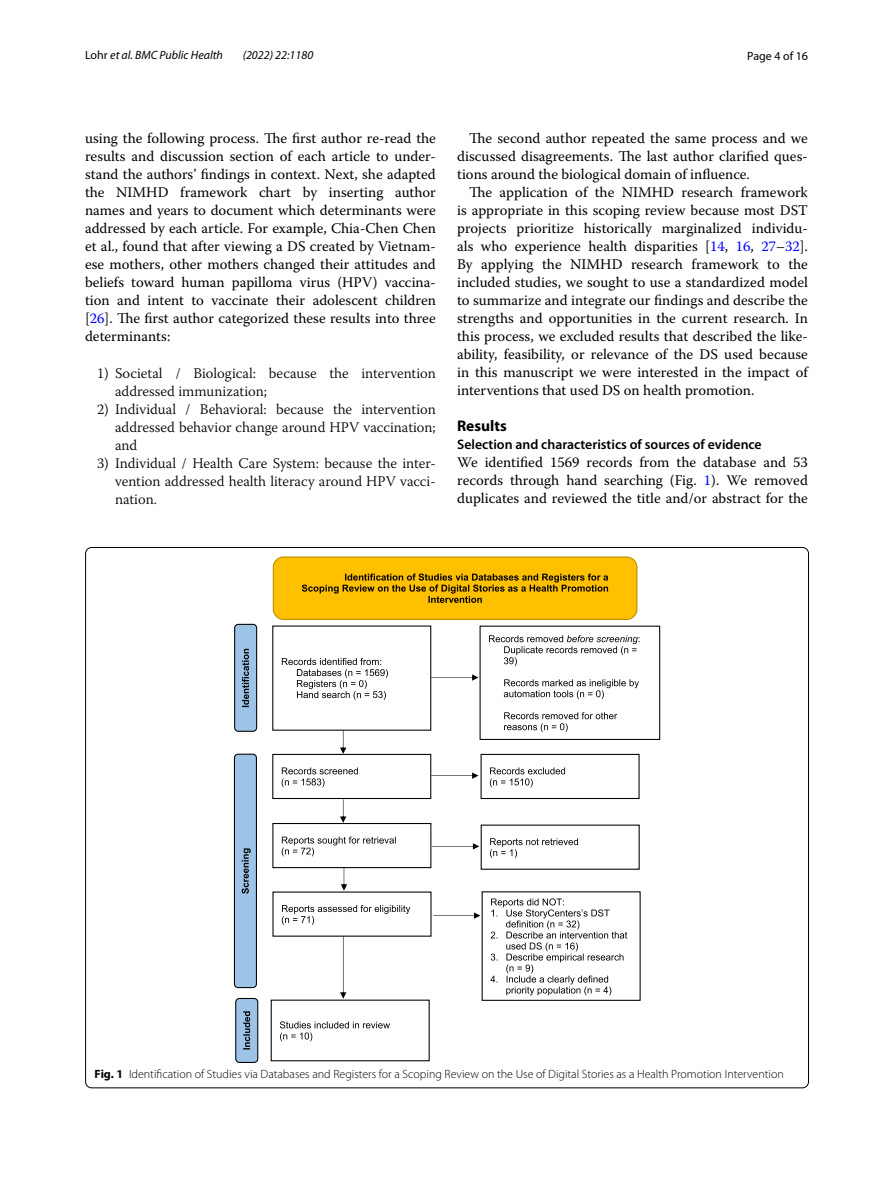
<style>
.page{position:relative;width:893px;height:1187px;background:#fff}
.page>*{position:absolute;margin:0;border:0;box-sizing:border-box;transform-origin:0 0}
.t1{font:700 15.45px "Myriad Pro";color:#000}
.t2{font:14.7px/18px "Warnock Pro";color:#000;text-align:justify}
.t3{font:300 14.7px/18px "Warnock Pro";color:#000;text-align:justify}
.t4{font:600 13.8px "Myriad Pro";color:#000}
.t5{font:300 12px "Myriad Pro";color:#000}
.t6{font:italic 12px "Myriad Pro";color:#000}
.t7{font:12px "Myriad Pro";color:#000}
.s1{font-style:normal}
.s2{color:#00f}
.s3{font-weight:700}
</style>
<div class="page">
<svg style="left:282px;top:658px;width:106px;height:42px"></svg>
<div style="left:480px;top:625px;width:180px;height:115px;border:1px solid #000"></div>
<svg style="left:489px;top:635px;width:151px;height:31px"></svg>
<svg style="left:504px;top:679px;width:135px;height:20px"></svg>
<svg style="left:504px;top:712px;width:113px;height:20px"></svg>
<div style="left:272px;top:753px;width:159px;height:46px;border:1px solid #000"></div>
<svg style="left:282px;top:767px;width:76px;height:20px"></svg>
<div style="left:481px;top:753px;width:159px;height:46px;border:1px solid #000"></div>
<svg style="left:490px;top:767px;width:75px;height:20px"></svg>
<div style="left:272px;top:823px;width:159px;height:45px;border:1px solid #000"></div>
<svg style="left:282px;top:836px;width:114px;height:20px"></svg>
<svg style="left:490px;top:838px;width:88px;height:20px"></svg>
<svg style="left:282px;top:905px;width:128px;height:19px"></svg>
<svg style="left:490px;top:898px;width:137px;height:97px"></svg>
<svg style="left:280px;top:1021px;width:110px;height:20px"></svg>
<svg style="left:431px;top:674px;width:47px;height:6px"></svg>
<svg style="left:431px;top:772px;width:47px;height:6px"></svg>
<svg style="left:432px;top:843px;width:47px;height:6px"></svg>
<svg style="left:433px;top:912px;width:47px;height:6px"></svg>
<div style="left:273px;top:557px;width:364px;height:62px;background:#ffc000;border-radius:10px"></div>
<div style="left:273px;top:556px;width:364px;height:64px;border:1px solid #bc8c00;border-radius:10px"></div>
<svg style="left:302px;top:573px;width:306px;height:30px"></svg>
<div style="left:235px;top:624px;width:22px;height:107px;background:#9dc3e6;border-radius:4px"></div>
<div style="left:234px;top:623px;width:23px;height:108px;border:1px solid #000;border-radius:4px"></div>
<svg style="left:242px;top:648px;width:7px;height:59px"></svg>
<div style="left:234px;top:754px;width:22px;height:233px;background:#9dc3e6;border-radius:4px"></div>
<div style="left:234px;top:753px;width:23px;height:235px;border:1px solid #000;border-radius:4px"></div>
<svg style="left:242px;top:848px;width:9px;height:45px"></svg>
<div style="left:236px;top:998px;width:22px;height:64px;background:#9dc3e6;border-radius:4px"></div>
<div style="left:235px;top:997px;width:23px;height:65px;border:1px solid #000;border-radius:4px"></div>
<svg style="left:243px;top:1011px;width:7px;height:38px"></svg>
<svg style="left:340px;top:730px;width:6px;height:23px"></svg>
<svg style="left:340px;top:799px;width:6px;height:23px"></svg>
<svg style="left:341px;top:867px;width:6px;height:23px"></svg>
<svg style="left:340px;top:936px;width:6px;height:62px"></svg>
<p class="t6" style="left:85px;top:48px;width:139px"><span class="s1">Lohr</span> et al. BMC Public Health</p>
<p class="t6" style="left:243px;top:48px;width:72px">(2022) 22:1180</p>
<p class="t7" style="left:747px;top:48px;width:62px">Page 4 of 16</p>
<p class="t2" style="left:85px;top:128px;width:352px">using the following process. The first author re-read the results and discussion section of each article to under&shy;stand the authors’ findings in context. Next, she adapted the NIMHD framework chart by inserting author names and years to document which determinants were addressed by each article. For example, Chia-Chen Chen et al., found that after viewing a DS created by Vietnam&shy;ese mothers, other mothers changed their attitudes and beliefs toward human papilloma virus (HPV) vaccina&shy;tion and intent to vaccinate their adolescent children [<span class="s2">26</span>]. The first author categorized these results into three determinants:</p>
<p class="t3" style="left:115px;top:363px;width:322px;text-indent:-18px">1) Societal / Biological: because the intervention addressed immunization;</p>
<p class="t3" style="left:115px;top:399px;width:322px;text-indent:-18px">2) Individual / Behavioral: because the intervention addressed behavior change around HPV vaccination; and</p>
<p class="t3" style="left:115px;top:453px;width:322px;text-indent:-18px">3) Individual / Health Care System: because the inter&shy;vention addressed health literacy around HPV vacci&shy;nation.</p>
<p class="t2" style="left:457px;top:128px;width:352px;text-indent:12px">The second author repeated the same process and we discussed disagreements. The last author clarified ques&shy;tions around the biological domain of influence.</p>
<p class="t2" style="left:457px;top:182px;width:352px;text-indent:12px">The application of the NIMHD research framework is appropriate in this scoping review because most DST projects prioritize historically marginalized individu&shy;als who experience health disparities [<span class="s2">14</span>, <span class="s2">16</span>, <span class="s2">27</span>–<span class="s2">32</span>].<br>By applying the NIMHD research framework to the included studies, we sought to use a standardized model to summarize and integrate our findings and describe the strengths and opportunities in the current research. In this process, we excluded results that described the like&shy;ability, feasibility, or relevance of the DS used because in this manuscript we were interested in the impact of interventions that used DS on health promotion.</p>
<p class="t1" style="left:457px;top:415px;width:51px">Results</p>
<p class="t4" style="left:457px;top:435px;width:306px">Selection and characteristics of sources of evidence</p>
<p class="t2" style="left:457px;top:452px;width:352px">We identified 1569 records from the database and 53 records through hand searching (Fig. <span class="s2">1</span>). We removed duplicates and reviewed the title and/or abstract for the</p>
<p class="t5" style="left:95px;top:1067px;width:691px"><span class="s3">Fig. 1</span> Identification of Studies via Databases and Registers for a Scoping Review on the Use of Digital Stories as a Health Promotion Intervention</p>
</div>
